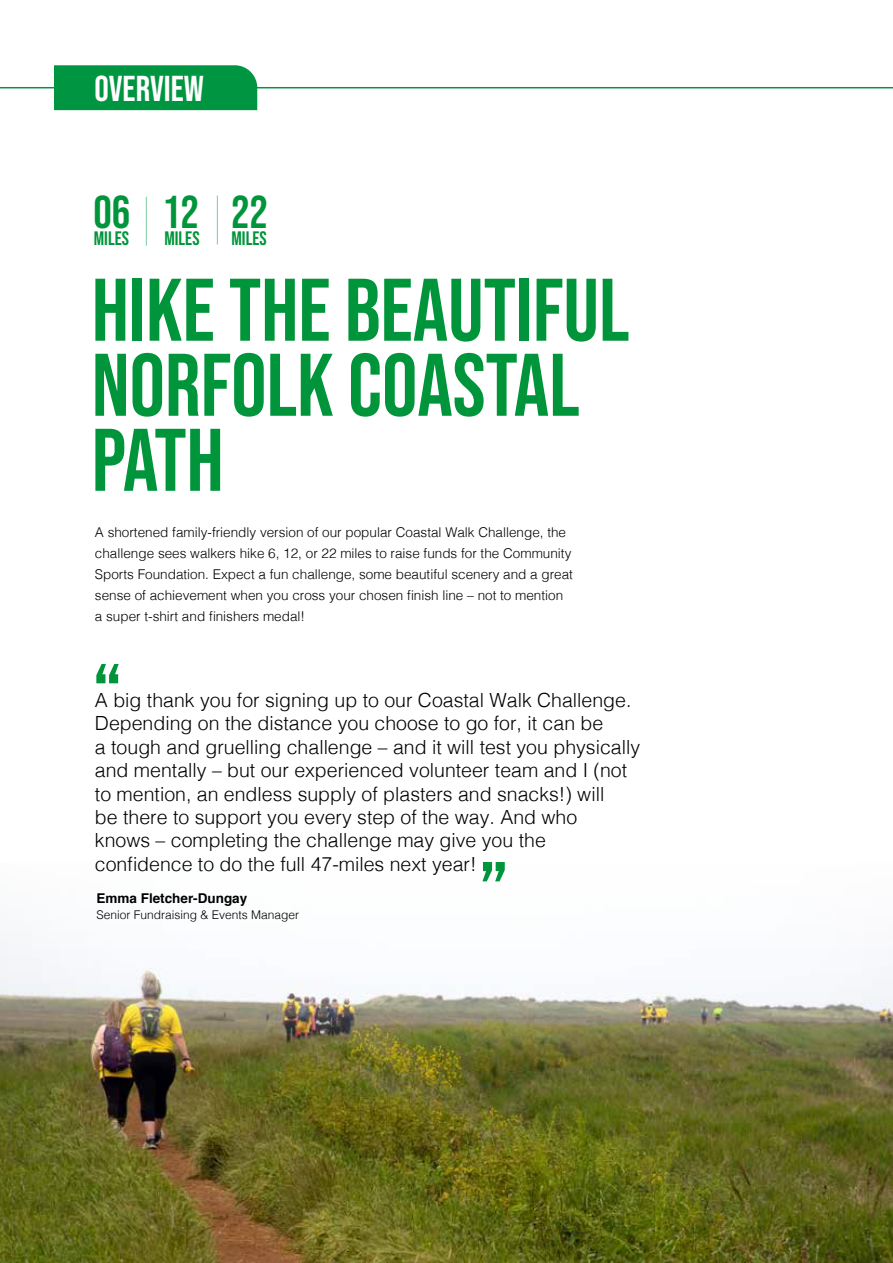
<style>
.page{position:relative;width:893px;height:1263px;background:#fff}
.page>*{position:absolute;margin:0;border:0;box-sizing:border-box;transform-origin:0 0}
.t1{font:88.65px/75px "Bebas Neue";color:#00953b}
.t2{font:85.8px "Bebas Neue";color:#00953b}
.t3{font:46.05px "Bebas Neue";color:#00953b}
.t4{font:36px "Bebas Neue";color:#fff}
.t5{font:300 19.5px/23.4px "Helvetica";color:#000}
.t6{font:19.5px "Bebas Neue";color:#00953b}
.t7{font:300 13.5px/21px "Helvetica";color:#000}
.t8{font:700 13.5px "Helvetica";color:#000}
.t9{font:300 12px "Helvetica";color:#000}
</style>
<div class="page">
<img style="left:0;top:941px;width:893px;height:322px">
<hr style="left:0;top:87px;width:893px;height:1px;background:#009641">
<div style="left:54px;top:65px;width:203px;height:45px;background:#009641"></div>
<hr style="left:146px;top:197px;width:1px;height:49px;background:#80ca9d">
<hr style="left:217px;top:195px;width:1px;height:49px;background:#80ca9d">
<h3 class="t4" style="left:95px;top:68px;width:111px">OVERVIEW</h3>
<h3 class="t3" style="left:93px;top:186px;width:38px">06</h3>
<p class="t6" style="left:94px;top:228px;width:37px">MILES</p>
<h3 class="t3" style="left:162px;top:186px;width:38px">12</h3>
<p class="t6" style="left:164px;top:228px;width:37px">MILES</p>
<h3 class="t3" style="left:231px;top:186px;width:38px">22</h3>
<p class="t6" style="left:231px;top:227px;width:37px">MILES</p>
<h1 class="t1" style="left:92px;top:272px;width:539px">HIKE THE BEAUTIFUL<br>NORFOLK COASTAL<br>PATH</h1>
<p class="t7" style="left:95px;top:520px;width:479px">A shortened family-friendly version of our popular Coastal Walk Challenge, the challenge sees walkers hike 6, 12, or 22 miles to raise funds for the Community Sports Foundation. Expect a fun challenge, some beautiful scenery and a great sense of achievement when you cross your chosen finish line – not to mention a super t-shirt and finishers medal!</p>
<h2 class="t2" style="left:93px;top:646px;width:30px">“</h2>
<p class="t5" style="left:95px;top:687px;width:547px">A big thank you for signing up to our Coastal Walk Challenge.<br>Depending on the distance you choose to go for, it can be<br>a tough and gruelling challenge – and it will test you physically and mentally – but our experienced volunteer team and I (not to mention, an endless supply of plasters and snacks!) will<br>be there to support you every step of the way. And who<br>knows – completing the challenge may give you the confidence to do the full 47-miles next year!</p>
<h2 class="t2" style="left:508px;top:899px;width:30px;rotate:-180deg">“</h2>
<p class="t8" style="left:96px;top:887px;width:152px">Emma Fletcher-Dungay</p>
<p class="t9" style="left:96px;top:905px;width:204px">Senior Fundraising &amp; Events Manager</p>
</div>
